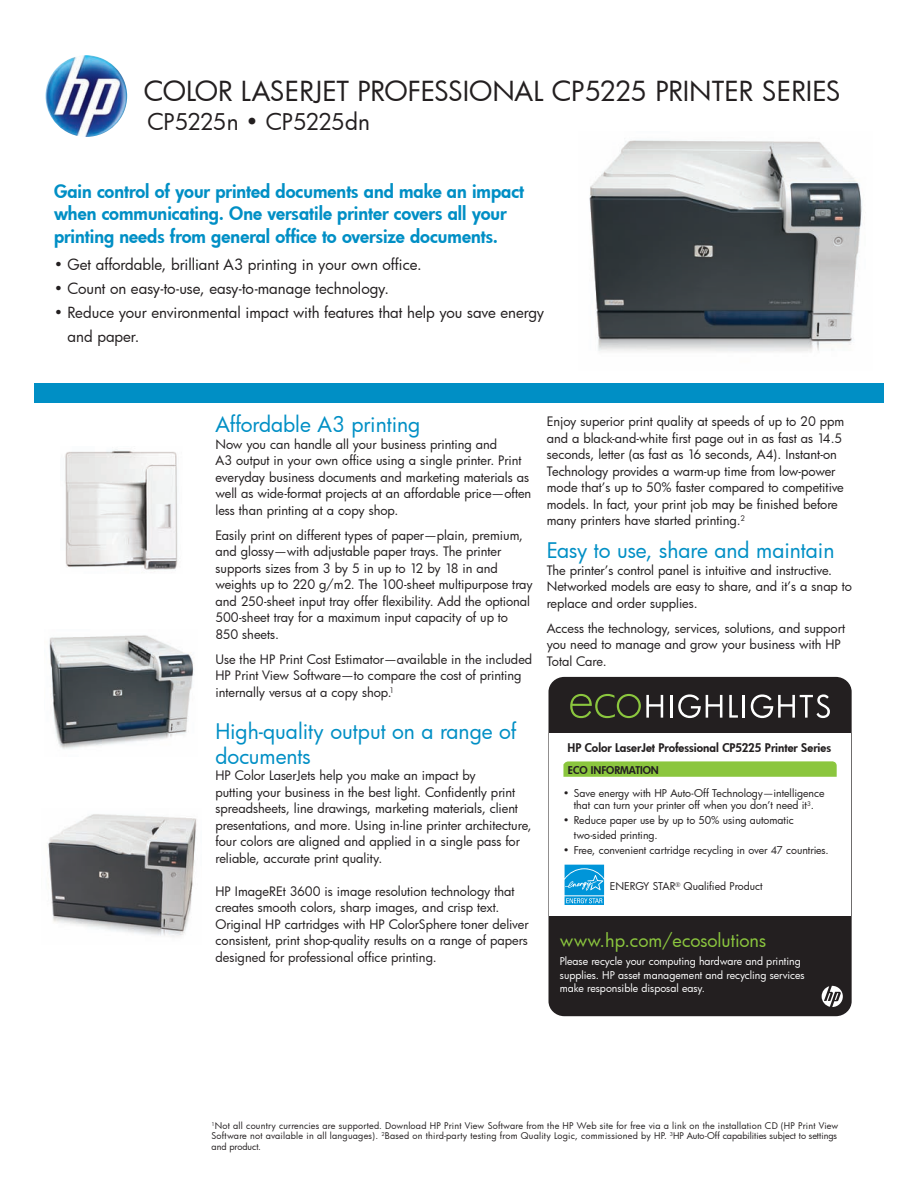
<style>
.page{position:relative;width:918px;height:1188px;background:#fff}
.page>*{position:absolute;margin:0;border:0;box-sizing:border-box;transform-origin:0 0}
.t1{font:27px "Futura Bk";color:#231f20}
.t2{font:22.5px "Futura Bk";color:#231f20}
.t3{font:21px/25.2px "Futura Bk";color:#008fc5}
.t4{font:18px/22.5px "Futura Hv";color:#008fc5}
.t5{font:18px "Futura Bk";color:#8bc63e}
.t6{font:15px/24px "Futura Bk";letter-spacing:-.005em;color:#231f20}
.t7{font:12.75px/16.5px "Futura Bk";color:#231f20}
.t8{font:11.7px "Futura Hv";color:#231f20}
.t9{font:10.5px/12.6px "Futura Bk";letter-spacing:-.005em;color:#231f20;text-align:center}
.t10{font:10.5px/13.5px "Futura Bk";color:#fff}
.t11{font:10.5px "Futura Hv";color:#231f20}
.t12{font:9px/10.8px "Futura Bk";letter-spacing:.02em;color:#231f20}
</style>
<div class="page">
<div style="left:34px;top:384px;width:850px;height:19px;background:#008fc5"></div>
<div style="left:549px;top:677px;width:303px;height:339px;background:#231f20;border-radius:15px"></div>
<svg style="left:570px;top:694px;width:93px;height:24px"></svg>
<hr style="left:670px;top:695px;width:3px;height:23px;background:#fff">
<svg style="left:678px;top:694px;width:44px;height:24px"></svg>
<svg style="left:729px;top:695px;width:9px;height:23px"></svg>
<hr style="left:743px;top:695px;width:2px;height:23px;background:#fff">
<svg style="left:751px;top:694px;width:79px;height:24px"></svg>
<div style="left:549px;top:734px;width:302px;height:182px;background:#fff"></div>
<svg style="left:563px;top:761px;width:274px;height:16px;background:#90c846"></svg>
<svg style="left:564px;top:864px;width:41px;height:41px;background:#34aae0"></svg>
<svg style="left:822px;top:986px;width:21px;height:21px"></svg>
<img style="left:46px;top:55px;width:81px;height:82px;border-radius:41px">
<img style="left:589px;top:140px;width:273px;height:212px">
<img style="left:49px;top:635px;width:145px;height:114px">
<img style="left:47px;top:814px;width:150px;height:123px">
<img style="left:65px;top:449px;width:113px;height:123px">
<h1 class="t1" style="left:144px;top:73px;width:698px">COLOR LASERJET PROFESSIONAL CP5225 PRINTER SERIES</h1>
<h2 class="t2" style="left:147px;top:106px;width:224px">CP5225n • CP5225dn</h2>
<h3 class="t4" style="left:54px;top:180px;width:472px">Gain control of your printed documents and make an impact when communicating. One versatile printer covers all your printing needs from general office to oversize documents.</h3>
<p class="t6" style="left:54px;top:252px;width:369px">• Get affordable, brilliant A3 printing in your own office.</p>
<p class="t6" style="left:54px;top:276px;width:337px">• Count on easy-to-use, easy-to-manage technology.</p>
<p class="t6" style="left:68px;top:300px;width:478px;text-indent:-14px">• Reduce your environmental impact with features that help you save energy and paper.</p>
<h3 class="t3" style="left:216px;top:412px;width:206px">Affordable A3 printing</h3>
<p class="t7" style="left:216px;top:436px;width:317px">Now you can handle all your business printing and<br>A3 output in your own office using a single printer. Print everyday business documents and marketing materials as well as wide-format projects at an affordable price—often less than printing at a copy shop.</p>
<p class="t7" style="left:216px;top:527px;width:319px">Easily print on different types of paper—plain, premium, and glossy—with adjustable paper trays. The printer supports sizes from 3 by 5 in up to 12 by 18 in and weights up to 220 g/m2. The 100-sheet multipurpose tray and 250-sheet input tray offer flexibility. Add the optional 500-sheet tray for a maximum input capacity of up to 850 sheets.</p>
<p class="t7" style="left:216px;top:651px;width:318px">Use the HP Print Cost Estimator—available in the included<br>HP Print View Software—to compare the cost of printing internally versus at a copy shop.<sup>1</sup></p>
<h3 class="t3" style="left:216px;top:718px;width:303px">High-quality output on a range of documents</h3>
<p class="t7" style="left:216px;top:767px;width:318px">HP Color LaserJets help you make an impact by<br>putting your business in the best light. Confidently print spreadsheets, line drawings, marketing materials, client presentations, and more. Using in-line printer architecture, four colors are aligned and applied in a single pass for reliable, accurate print quality.</p>
<p class="t7" style="left:216px;top:883px;width:315px">HP ImageREt 3600 is image resolution technology that creates smooth colors, sharp images, and crisp text.<br>Original HP cartridges with HP ColorSphere toner deliver consistent, print shop-quality results on a range of papers designed for professional office printing.</p>
<p class="t7" style="left:547px;top:413px;width:299px">Enjoy superior print quality at speeds of up to 20 ppm and a black-and-white first page out in as fast as 14.5 seconds, letter (as fast as 16 seconds, A4). Instant-on Technology provides a warm-up time from low-power mode that’s up to 50% faster compared to competitive models. In fact, your print job may be finished before many printers have started printing.<sup>2</sup></p>
<h3 class="t3" style="left:547px;top:537px;width:289px">Easy to use, share and maintain</h3>
<p class="t7" style="left:547px;top:561px;width:307px">The printer’s control panel is intuitive and instructive.<br>Networked models are easy to share, and it’s a snap to replace and order supplies.</p>
<p class="t7" style="left:547px;top:619px;width:300px">Access the technology, services, solutions, and support you need to manage and grow your business with HP<br>Total Care.</p>
<p class="t8" style="left:567px;top:740px;width:265px">HP Color LaserJet Professional CP5225 Printer Series</p>
<p class="t11" style="left:568px;top:763px;width:92px">ECO INFORMATION</p>
<p class="t9" style="left:563px;top:786px;width:263px">• Save energy with HP Auto-Off Technology—intelligence that can turn your printer off when you don’t need it<sup>3</sup>.</p>
<p class="t9" style="left:574px;top:813px;width:221px;line-height:15px;text-align:left;text-indent:-10px">• Reduce paper use by up to 50% using automatic two-sided printing.</p>
<p class="t9" style="left:563px;top:844px;width:267px">• Free, convenient cartridge recycling in over 47 countries.</p>
<p class="t9" style="left:610px;top:880px;width:154px">ENERGY STAR<sup>®</sup> Qualified Product</p>
<h3 class="t5" style="left:560px;top:928px;width:208px">www.hp.com/ecosolutions</h3>
<p class="t10" style="left:560px;top:954px;width:246px">Please recycle your computing hardware and printing supplies. HP asset management and recycling services make responsible disposal easy.</p>
<p class="t12" style="left:211px;top:1120px;width:628px"><sup>1</sup>Not all country currencies are supported. Download HP Print View Software from the HP Web site for free via a link on the installation CD (HP Print View<br>Software not available in all languages). <sup>2</sup>Based on third-party testing from Quality Logic, commissioned by HP. <sup>3</sup>HP Auto-Off capabilities subject to settings and product.</p>
</div>
